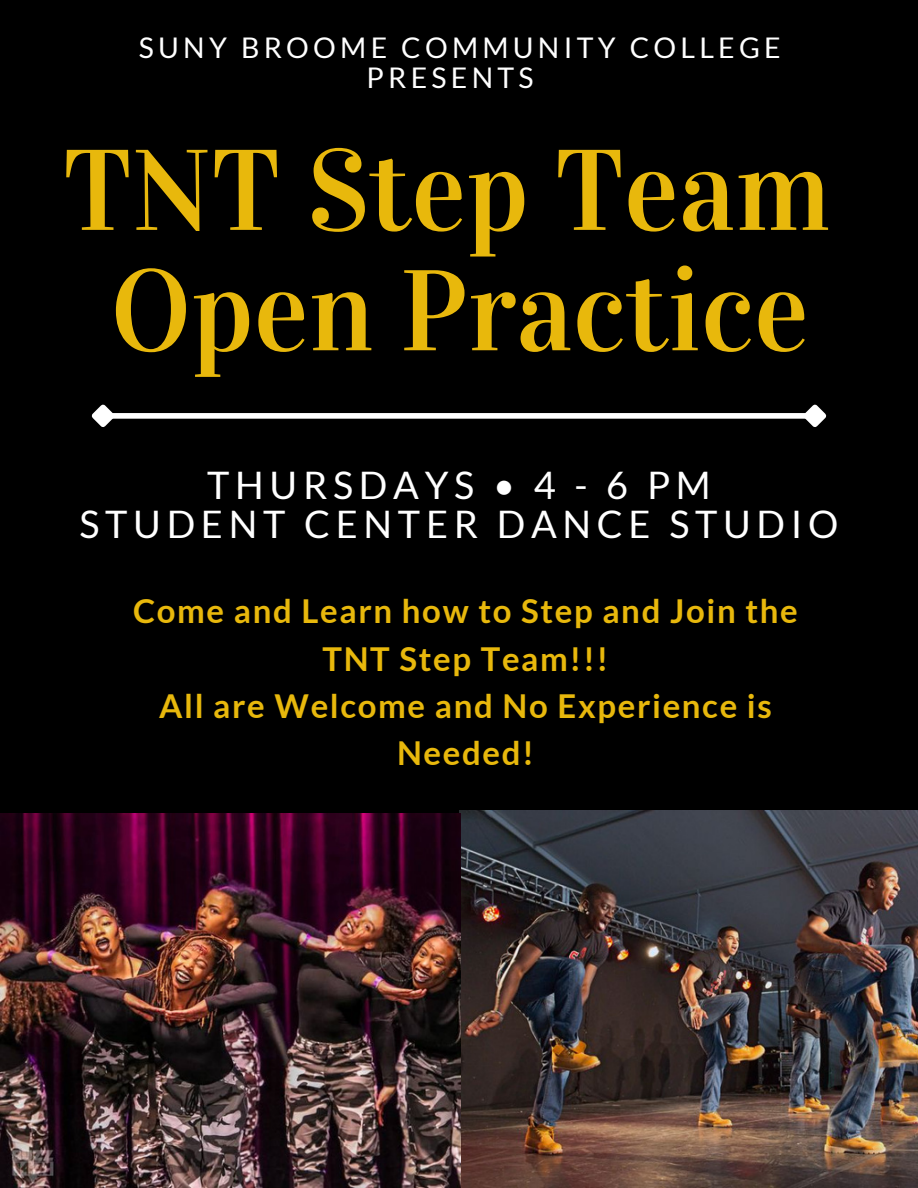
<style>
.page{position:relative;width:918px;height:1188px;background:#000}
.page>*{position:absolute;margin:0;border:0;box-sizing:border-box;transform-origin:0 0}
.t1{font:114.9px "Vidaloka";color:#e8b80c}
.t2{font:37.95px "Lato";letter-spacing:.15em;color:#fff}
.t3{font:700 33px/47.2px "Lato";letter-spacing:.05em;color:#e8b80c;text-align:center}
.t4{font:28.5px "Lato";letter-spacing:.15em;color:#fff}
</style>
<div class="page">
<div style="left:111px;top:413px;width:696px;height:6px;background:#fff"></div>
<svg style="left:91px;top:404px;width:28px;height:23px"></svg>
<svg style="left:799px;top:404px;width:28px;height:23px"></svg>
<img style="left:460px;top:811px;width:458px;height:377px">
<img style="left:0;top:813px;width:460px;height:375px">
<p class="t4" style="left:139px;top:30px;width:643px">SUNY BROOME COMMUNITY COLLEGE</p>
<p class="t4" style="left:366px;top:60px;width:169px">PRESENTS</p>
<p class="t1" style="left:63px;top:122px;width:769px">TNT Step Team</p>
<p class="t1" style="left:111px;top:242px;width:700px">Open Practice</p>
<p class="t2" style="left:207px;top:461px;width:505px">THURSDAYS • 4 - 6 PM</p>
<p class="t2" style="left:79px;top:501px;width:761px">STUDENT CENTER DANCE STUDIO</p>
<p class="t3" style="left:133px;top:587px;width:666px">Come and Learn how to Step and Join the<br>TNT Step Team!!!</p>
<p class="t3" style="left:159px;top:681px;width:614px">All are Welcome and No Experience is<br>Needed!</p>
</div>
